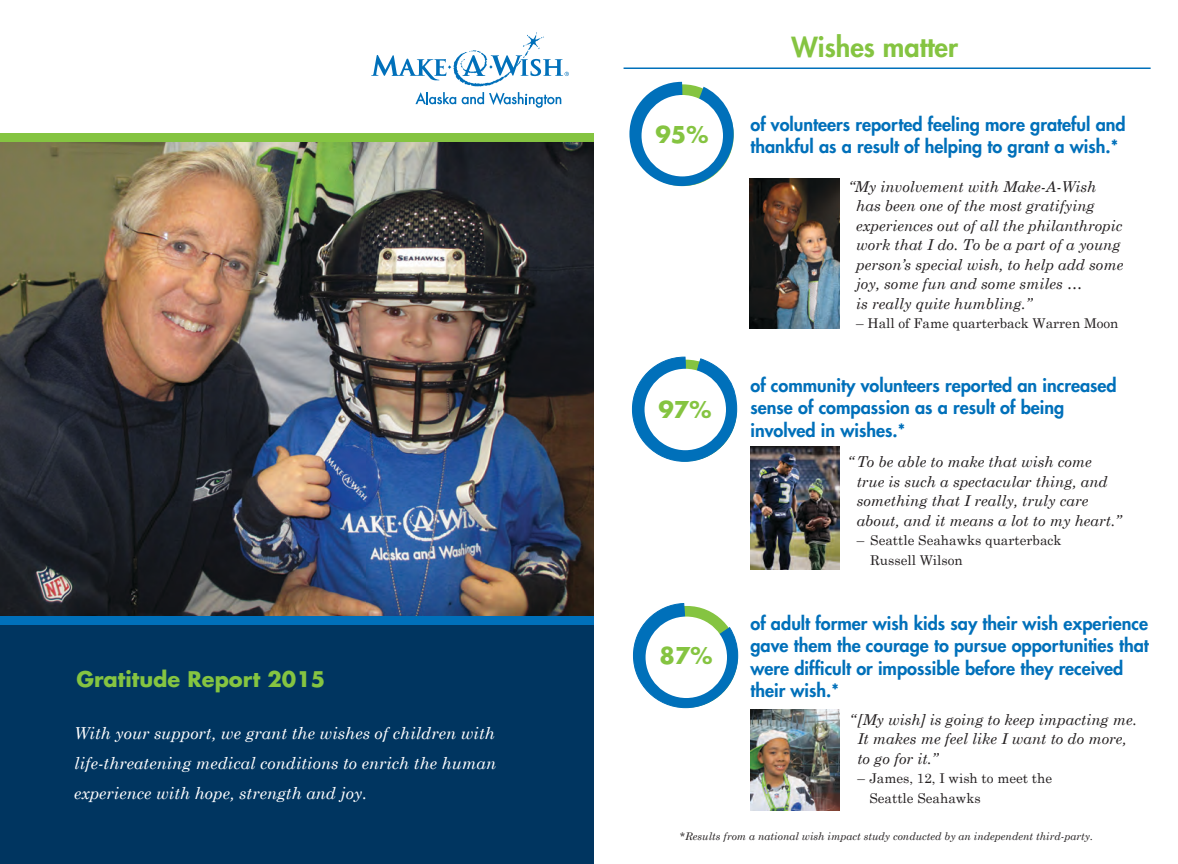
<style>
.page{position:relative;width:1178px;height:864px;background:#fff}
.page>*{position:absolute;margin:0;border:0;box-sizing:border-box;transform-origin:0 0}
.t1{font:800 27px "Futura Std";color:#85c441}
.t2{font:700 22.5px "Futura Std";color:#85c441}
.t3{font:700 21px "Futura Std";color:#85c441}
.t4{font:800 18px/22.5px "Futura Std";color:#0070ba}
.t5{font:italic 16.5px/30px "Century Schoolbook";color:#fff;text-align:justify}
.t6{font:italic 15px/19.5px "Century Schoolbook";color:#231f20}
.t7{font:13.5px/19.5px "Century Schoolbook";color:#231f20}
.t8{font:italic 10.5px "Century Schoolbook";color:#231f20}
</style>
<div class="page">
<img style="left:750px;top:446px;width:89px;height:123px">
<svg style="left:629px;top:82px;width:105px;height:104px"></svg>
<div style="left:641px;top:95px;width:82px;height:81px;background:#fff;border-radius:50%"></div>
<img style="left:750px;top:179px;width:89px;height:149px">
<svg style="left:631px;top:356px;width:107px;height:106px"></svg>
<div style="left:644px;top:369px;width:82px;height:81px;background:#fff;border-radius:50%"></div>
<svg style="left:633px;top:603px;width:106px;height:106px"></svg>
<div style="left:646px;top:617px;width:81px;height:81px;background:#fff;border-radius:50%"></div>
<img style="left:750px;top:709px;width:89px;height:102px">
<hr style="left:624px;top:68px;width:527px;height:1px;background:#0070ba">
<svg style="left:371px;top:32px;width:198px;height:76px"></svg>
<div style="left:0;top:621px;width:593px;height:243px;background:#003560"></div>
<img style="left:0;top:141px;width:593px;height:475px">
<div style="left:0;top:133px;width:593px;height:8px;background:#85c441"></div>
<div style="left:0;top:616px;width:593px;height:9px;background:#0070ba"></div>
<p class="t3" style="left:76px;top:665px;width:250px">Gratitude Report 2015</p>
<p class="t5" style="left:74px;top:717px;width:423px">With your support, we grant the wishes of children with life-threatening medical conditions to enrich the human experience with hope, strength and joy.</p>
<p class="t2" style="left:655px;top:119px;width:54px">95%</p>
<p class="t2" style="left:658px;top:395px;width:54px">97%</p>
<p class="t2" style="left:659px;top:641px;width:54px">87%</p>
<p class="t1" style="left:791px;top:30px;width:168px">Wishes matter</p>
<p class="t4" style="left:750px;top:113px;width:377px">of volunteers reported feeling more grateful and thankful as a result of helping to grant a wish.*</p>
<p class="t6" style="left:856px;top:176px;width:269px;text-indent:-8px">“My involvement with Make-A-Wish has been one of the most gratifying experiences out of all the philanthropic work that I do. To be a part of a young person’s special wish, to help add some joy, some fun and some smiles …<br>is really quite humbling.”</p>
<p class="t7" style="left:856px;top:313px;width:264px">– Hall of Fame quarterback Warren Moon</p>
<p class="t4" style="left:750px;top:374px;width:368px">of community volunteers reported an increased sense of compassion as a result of being involved in wishes.*</p>
<p class="t6" style="left:857px;top:452px;width:266px;text-indent:-9px">“ To be able to make that wish come true is such a spectacular thing, and something that I really, truly care about, and it means a lot to my heart.”</p>
<p class="t7" style="left:870px;top:530px;width:193px;text-indent:-14px">– Seattle Seahawks quarterback<br>Russell Wilson</p>
<p class="t4" style="left:750px;top:612px;width:400px">of adult former wish kids say their wish experience gave them the courage to pursue opportunities that were difficult or impossible before they received their wish.*</p>
<p class="t6" style="left:857px;top:709px;width:281px;text-indent:-8px">“[My wish] is going to keep impacting me.<br>It makes me feel like I want to do more, to go for it.”</p>
<p class="t7" style="left:869px;top:768px;width:184px;text-indent:-12px">– James, 12, I wish to meet the<br>Seattle Seahawks</p>
<p class="t8" style="left:680px;top:829px;width:414px">*Results from a national wish impact study conducted by an independent third-party.</p>
</div>
